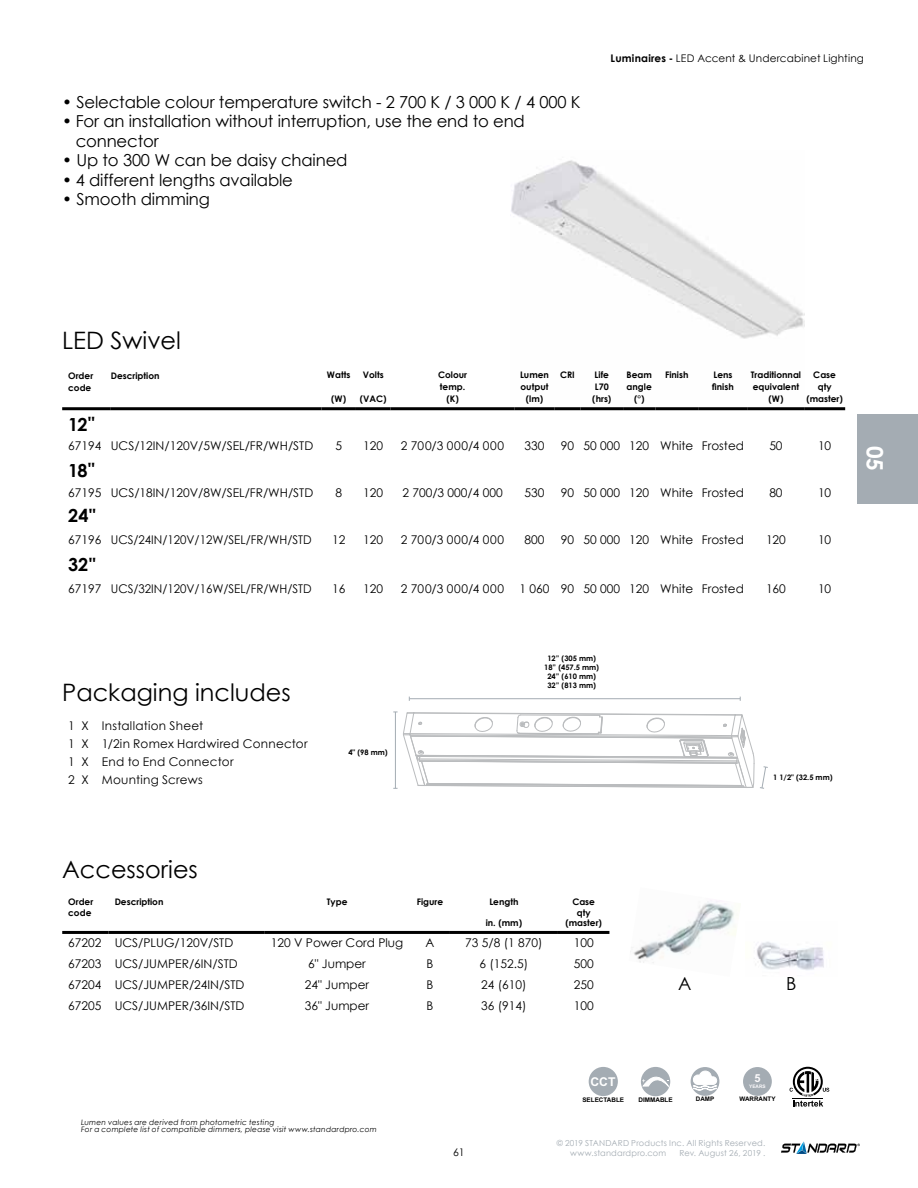
<style>
.page{position:relative;width:918px;height:1188px;background:#fff}
.page>*{position:absolute;margin:0;border:0;box-sizing:border-box;transform-origin:0 0}
.t1{font:24px "Century Gothic";color:#000}
.t2{font:700 22.5px "Century Gothic";color:#fff}
.t3{font:700 18px "Century Gothic";letter-spacing:-.02em;color:#000}
.t4{font:18px "Century Gothic";color:#000}
.t5{font:16.5px/19.5px "Century Gothic";letter-spacing:-.01em;color:#000}
.t6{font:700 12.15px "Arial";color:#fff}
.t7{font:12px "Century Gothic";color:#000}
.t8{font:12px/18px "Century Gothic";letter-spacing:.02em;color:#000}
.t9{font:12px "Century Gothic";letter-spacing:.06em;color:#000}
.t10{font:700 10.95px "Arial";color:#fcfafc}
.t11{font:10.5px "Century Gothic";letter-spacing:.015em;color:#000}
.t12{font:700 9px/12px "Century Gothic";color:#000;text-align:center}
.t13{font:8.25px/9.9px "Century Gothic";letter-spacing:.02em;color:#a4acb3}
.t14{font:italic 7.5px/7.5px "Century Gothic";letter-spacing:.03em;color:#000}
.t15{font:700 7.5px/9px "Century Gothic";color:#000;text-align:center}
.t16{font:700 6.3px "Arial";color:#000}
.t17{font:700 4.8px "Arial";color:#fcfafc}
.s1{font-weight:700}
</style>
<div class="page">
<svg style="left:781px;top:1141px;width:79px;height:13px"></svg>
<div style="left:858px;top:414px;width:60px;height:90px;background:#a4acb3"></div>
<img style="left:511px;top:160px;width:294px;height:179px">
<svg style="left:393px;top:697px;width:375px;height:92px"></svg>
<hr style="left:62px;top:407px;width:49px;height:3px;background:#000">
<hr style="left:111px;top:407px;width:210px;height:3px;background:#000">
<hr style="left:321px;top:407px;width:35px;height:3px;background:#000">
<hr style="left:356px;top:407px;width:35px;height:3px;background:#000">
<hr style="left:391px;top:407px;width:124px;height:3px;background:#000">
<hr style="left:515px;top:407px;width:39px;height:3px;background:#000">
<hr style="left:554px;top:407px;width:27px;height:3px;background:#000">
<hr style="left:581px;top:407px;width:42px;height:3px;background:#000">
<hr style="left:623px;top:407px;width:32px;height:3px;background:#000">
<hr style="left:655px;top:407px;width:43px;height:3px;background:#000">
<hr style="left:698px;top:407px;width:50px;height:3px;background:#000">
<hr style="left:748px;top:407px;width:56px;height:3px;background:#000">
<hr style="left:804px;top:407px;width:41px;height:3px;background:#000">
<hr style="left:62px;top:931px;width:47px;height:3px;background:#000">
<hr style="left:109px;top:931px;width:155px;height:3px;background:#000">
<hr style="left:264px;top:931px;width:146px;height:3px;background:#000">
<hr style="left:410px;top:931px;width:40px;height:3px;background:#000">
<hr style="left:450px;top:931px;width:108px;height:3px;background:#000">
<hr style="left:558px;top:931px;width:51px;height:3px;background:#000">
<img style="left:630px;top:900px;width:107px;height:63px">
<img style="left:755px;top:941px;width:69px;height:29px">
<svg style="left:790px;top:1067px;width:39px;height:40px"></svg>
<div style="left:641px;top:1067px;width:29px;height:29px;background:#a4acb3;border-radius:50%"></div>
<svg style="left:642px;top:1067px;width:27px;height:19px"></svg>
<div style="left:691px;top:1067px;width:28px;height:29px;background:#a4acb3;border-radius:50%"></div>
<svg style="left:693px;top:1071px;width:24px;height:20px"></svg>
<div style="left:589px;top:1067px;width:29px;height:29px;background:#a4acb3;border-radius:50%"></div>
<div style="left:743px;top:1067px;width:29px;height:29px;background:#a4acb3;border-radius:50%"></div>
<h3 class="t5" style="left:62px;top:92px;width:520px">• Selectable colour temperature switch - 2 700 K / 3 000 K / 4 000 K</h3>
<h3 class="t5" style="left:76px;top:111px;width:451px;text-indent:-13px">• For an installation without interruption, use the end to end connector</h3>
<h3 class="t5" style="left:62px;top:150px;width:287px">• Up to 300 W can be daisy chained</h3>
<h3 class="t5" style="left:62px;top:170px;width:232px">• 4 different lengths available</h3>
<h3 class="t5" style="left:62px;top:189px;width:149px">• Smooth dimming</h3>
<p class="t11" style="left:611px;top:51px;width:255px"><span class="s1">Luminaires -</span> LED Accent &amp; Undercabinet Lighting</p>
<h1 class="t1" style="left:62px;top:324px;width:120px">LED Swivel</h1>
<p class="t12" style="left:68px;top:370px;width:27px;text-align:left">Order code</p>
<p class="t12" style="left:111px;top:370px;width:50px">Description</p>
<p class="t12" style="left:327px;top:368px;width:25px">Watts</p>
<p class="t12" style="left:331px;top:392px;width:16px">(W)</p>
<p class="t12" style="left:363px;top:368px;width:22px">Volts</p>
<p class="t12" style="left:360px;top:392px;width:28px">(VAC)</p>
<p class="t12" style="left:438px;top:368px;width:30px">Colour temp. (K)</p>
<p class="t12" style="left:520px;top:368px;width:30px">Lumen output (lm)</p>
<p class="t12" style="left:560px;top:368px;width:16px">CRI</p>
<p class="t12" style="left:592px;top:368px;width:21px;text-align:left">Life<br>L70 (hrs)</p>
<p class="t12" style="left:627px;top:368px;width:27px">Beam angle (°)</p>
<p class="t12" style="left:665px;top:368px;width:25px">Finish</p>
<p class="t12" style="left:712px;top:368px;width:23px;text-align:left">Lens finish</p>
<p class="t12" style="left:751px;top:368px;width:52px">Traditionnal equivalent (W)</p>
<p class="t12" style="left:806px;top:368px;width:38px">Case qty (master)</p>
<h3 class="t3" style="left:68px;top:411px;width:28px">12"</h3>
<p class="t7" style="left:68px;top:437px;width:247px">67194 UCS/12IN/120V/5W/SEL/FR/WH/STD</p>
<p class="t7" style="left:335px;top:437px;width:8px">5</p>
<p class="t7" style="left:363px;top:437px;width:21px">120</p>
<p class="t9" style="left:401px;top:437px;width:105px">2 700/3 000/4 000</p>
<p class="t7" style="left:525px;top:437px;width:21px">330</p>
<p class="t7" style="left:561px;top:437px;width:185px">90 50 000 120 White Frosted</p>
<p class="t7" style="left:769px;top:437px;width:15px">50</p>
<p class="t7" style="left:818px;top:437px;width:15px">10</p>
<h3 class="t3" style="left:68px;top:457px;width:28px">18"</h3>
<p class="t7" style="left:68px;top:484px;width:247px">67195 UCS/18IN/120V/8W/SEL/FR/WH/STD</p>
<p class="t7" style="left:335px;top:484px;width:8px">8</p>
<p class="t7" style="left:363px;top:484px;width:21px">120</p>
<p class="t7" style="left:402px;top:484px;width:102px">2 700/3 000/4 000</p>
<p class="t7" style="left:525px;top:484px;width:21px">530</p>
<p class="t7" style="left:561px;top:484px;width:185px">90 50 000 120 White Frosted</p>
<p class="t7" style="left:769px;top:484px;width:15px">80</p>
<p class="t7" style="left:818px;top:484px;width:15px">10</p>
<h3 class="t3" style="left:68px;top:502px;width:29px">24"</h3>
<p class="t7" style="left:68px;top:532px;width:245px">67196 UCS/24IN/120V/12W/SEL/FR/WH/STD</p>
<p class="t7" style="left:332px;top:532px;width:15px">12</p>
<p class="t7" style="left:363px;top:532px;width:21px">120</p>
<p class="t9" style="left:401px;top:532px;width:105px">2 700/3 000/4 000</p>
<p class="t7" style="left:525px;top:532px;width:21px">800</p>
<p class="t7" style="left:561px;top:532px;width:185px">90 50 000 120 White Frosted</p>
<p class="t7" style="left:766px;top:532px;width:21px">120</p>
<p class="t7" style="left:818px;top:532px;width:15px">10</p>
<h3 class="t3" style="left:68px;top:551px;width:29px">32"</h3>
<p class="t7" style="left:68px;top:580px;width:245px">67197 UCS/32IN/120V/16W/SEL/FR/WH/STD</p>
<p class="t7" style="left:332px;top:580px;width:15px">16</p>
<p class="t7" style="left:363px;top:580px;width:21px">120</p>
<p class="t9" style="left:401px;top:580px;width:105px">2 700/3 000/4 000</p>
<p class="t7" style="left:520px;top:580px;width:226px">1 060 90 50 000 120 White Frosted</p>
<p class="t7" style="left:766px;top:580px;width:21px">160</p>
<p class="t7" style="left:818px;top:580px;width:15px">10</p>
<h2 class="t2" style="left:892px;top:446px;width:27px;rotate:90deg">05</h2>
<h1 class="t1" style="left:62px;top:676px;width:230px">Packaging includes</h1>
<p class="t8" style="left:68px;top:717px;width:241px">1 X Installation Sheet<br>1 X 1/2in Romex Hardwired Connector<br>1 X End to End Connector<br>2 X Mounting Screws</p>
<p class="t15" style="left:348px;top:747px;width:41px">4" (98 mm)</p>
<p class="t15" style="left:544px;top:654px;width:56px">12” (305 mm)<br>18” (457.5 mm)<br>24” (610 mm)<br>32” (813 mm)</p>
<p class="t15" style="left:773px;top:773px;width:61px">1 1/2" (32.5 mm)</p>
<h1 class="t1" style="left:62px;top:852px;width:137px">Accessories</h1>
<p class="t12" style="left:68px;top:896px;width:27px;line-height:10.8px;text-align:left">Order code</p>
<p class="t12" style="left:115px;top:895px;width:50px">Description</p>
<p class="t12" style="left:327px;top:895px;width:22px">Type</p>
<p class="t12" style="left:417px;top:895px;width:28px">Figure</p>
<p class="t12" style="left:489px;top:895px;width:31px">Length</p>
<p class="t12" style="left:486px;top:917px;width:38px">in. (mm)</p>
<p class="t12" style="left:565px;top:896px;width:38px;line-height:10.8px">Case qty (master)</p>
<p class="t7" style="left:68px;top:935px;width:167px">67202 UCS/PLUG/120V/STD</p>
<p class="t7" style="left:271px;top:935px;width:134px">120 V Power Cord Plug</p>
<p class="t7" style="left:426px;top:935px;width:10px">A</p>
<p class="t7" style="left:465px;top:935px;width:79px">73 5/8 (1 870)</p>
<p class="t7" style="left:574px;top:935px;width:21px">100</p>
<p class="t7" style="left:68px;top:956px;width:171px">67203 UCS/JUMPER/6IN/STD</p>
<p class="t7" style="left:308px;top:956px;width:59px">6" Jumper</p>
<p class="t7" style="left:427px;top:956px;width:8px">B</p>
<p class="t7" style="left:480px;top:956px;width:50px">6 (152.5)</p>
<p class="t7" style="left:574px;top:956px;width:21px">500</p>
<p class="t7" style="left:68px;top:977px;width:178px">67204 UCS/JUMPER/24IN/STD</p>
<p class="t7" style="left:305px;top:977px;width:66px">24" Jumper</p>
<p class="t7" style="left:427px;top:977px;width:8px">B</p>
<p class="t7" style="left:481px;top:977px;width:47px">24 (610)</p>
<p class="t7" style="left:574px;top:977px;width:21px">250</p>
<p class="t7" style="left:68px;top:998px;width:178px">67205 UCS/JUMPER/36IN/STD</p>
<p class="t7" style="left:305px;top:998px;width:66px">36" Jumper</p>
<p class="t7" style="left:427px;top:998px;width:8px">B</p>
<p class="t7" style="left:481px;top:998px;width:47px">36 (914)</p>
<p class="t7" style="left:574px;top:998px;width:21px">100</p>
<p class="t6" style="left:590px;top:1073px;width:26px">CCT</p>
<h3 class="t4" style="left:678px;top:971px;width:15px">A</h3>
<h3 class="t4" style="left:786px;top:971px;width:12px">B</h3>
<p class="t10" style="left:754px;top:1071px;width:8px">5</p>
<p class="t17" style="left:749px;top:1083px;width:18px">YEARS</p>
<p class="t14" style="left:81px;top:1118px;width:297px">Lumen values are derived from photometric testing<br>For a complete list of compatible dimmers, please visit www.standardpro.com</p>
<p class="t16" style="left:582px;top:1095px;width:43px">SELECTABLE</p>
<p class="t16" style="left:638px;top:1095px;width:36px">DIMMABLE</p>
<p class="t16" style="left:696px;top:1095px;width:20px">DAMP</p>
<p class="t16" style="left:739px;top:1095px;width:38px">WARRANTY</p>
<p class="t11" style="left:453px;top:1145px;width:13px">61</p>
<p class="t13" style="left:570px;top:1138px;width:197px;text-indent:-13px">© 2019 STANDARD Products Inc. All Rights Reserved. www.standardpro.com</p>
<p class="t13" style="left:680px;top:1148px;width:87px">Rev. August 26, 2019 .</p>
</div>
